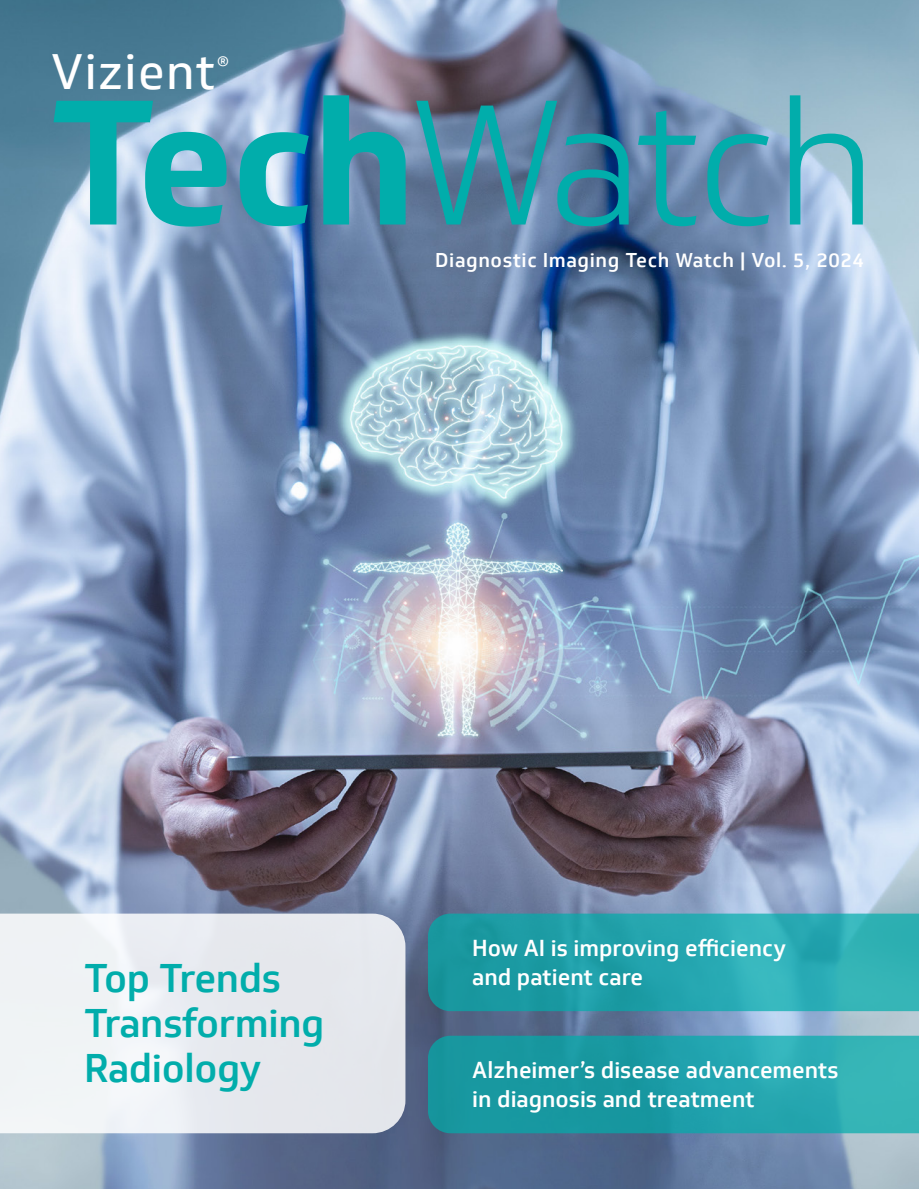
<style>
.page{position:relative;width:919px;height:1189px;background:#fff}
.page>*{position:absolute;margin:0;border:0;box-sizing:border-box;transform-origin:0 0}
.t1{font:300 173.7px "Soleto";letter-spacing:-.04em;color:#01adab}
.t2{font:48.6px "Soleto";letter-spacing:.03em;color:#fff}
.Body_subhead_15pt{font:500 39px/45px "Soleto";letter-spacing:-.01em;color:#01adab}
.Body_Headline_12pt{font:500 22.5px/29.2px "Soleto";color:#fff}
.t3{font:20.1px "Soleto";color:#fff}
.t4{font:500 19.5px "Soleto";letter-spacing:.03em;color:#fff}
.s1{font-weight:700}
</style>
<div class="page">
<img style="left:0;top:0;width:918px;height:1188px">
<svg style="left:0;top:913px;width:405px;height:220px;fill:#e7eaf0"></svg>
<svg style="left:428px;top:1035px;width:490px;height:98px;background:#22a1a9"></svg>
<svg style="left:428px;top:913px;width:490px;height:98px;background:#26a5ad"></svg>
<p class="t2" style="left:51px;top:42px;width:166px">Vizient</p>
<p class="t3" style="left:217px;top:52px;width:13px">®</p>
<p class="t1" style="left:50px;top:61px;width:827px"><span class="s1">Tech</span>Watch</p>
<p class="t4" style="left:435px;top:248px;width:430px">Diagnostic Imaging Tech Watch | Vol. 5, 2024</p>
<p class="Body_subhead_15pt" style="left:84px;top:956px;width:241px">Top Trends<br>Transforming<br>Radiology</p>
<p class="Body_Headline_12pt" style="left:472px;top:933px;width:315px">How AI is improving efficiency and patient care</p>
<p class="Body_Headline_12pt" style="left:472px;top:1055px;width:368px">Alzheimer’s disease advancements in diagnosis and treatment</p>
</div>
